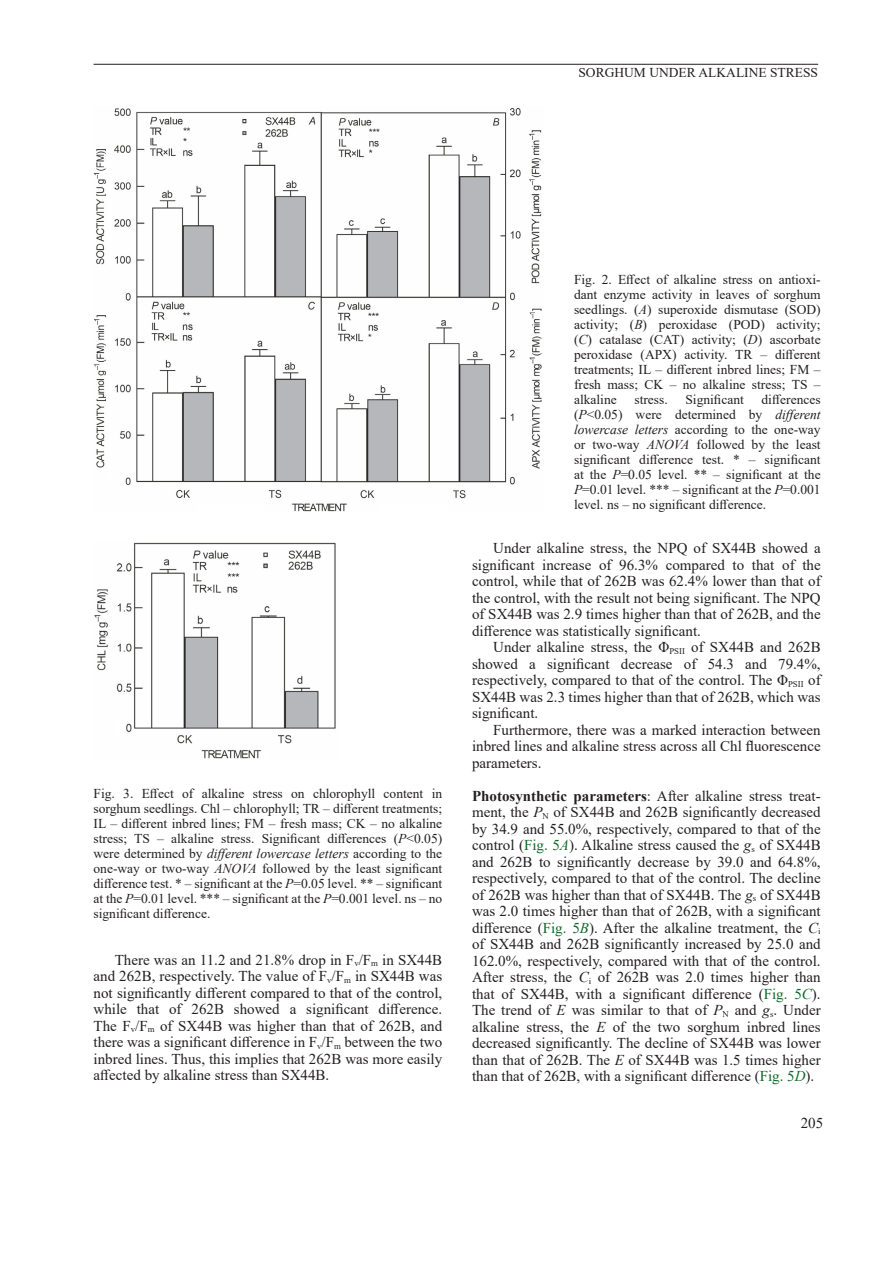
<style>
.page{position:relative;width:893px;height:1263px;background:#fff}
.page>*{position:absolute;margin:0;border:0;box-sizing:border-box;transform-origin:0 0}
.Text_odstavce_s_odsazením{font:15px/16.5px "Times New Roman";color:#231f20;text-align:justify}
.Text_odstavce{font:15px/16.5px "Times New Roman";color:#231f20;text-align:justify}
.Received_atd{font:13.5px/15px "Times New Roman";color:#231f20;text-align:justify}
.s1{font-style:italic}
.s2{font-weight:700}
.s3{color:#106827}
.s4{font-style:italic;color:#106827}
</style>
<div class="page">
<hr style="left:94px;top:64px;width:724px;height:1px;background:#231f20">
<img style="left:94px;top:108px;width:448px;height:404px">
<img style="left:94px;top:543px;width:242px;height:216px">
<p class="Received_atd" style="left:578px;top:65px;width:241px">SORGHUM UNDER ALKALINE STRESS</p>
<p class="Received_atd" style="left:94px;top:785px;width:350px">Fig. 3. Effect of alkaline stress on chlorophyll content in sorghum seedlings. Chl – chlorophyll; TR – different treatments; IL – different inbred lines; FM – fresh mass; CK – no alkaline stress; TS – alkaline stress. Significant differences (<span class="s1">P</span>&lt;0.05) were determined by <span class="s1">different lowercase letters</span> according to the one-way or two-way <span class="s1">ANOVA</span> followed by the least significant difference test. * – significant at the <span class="s1">P</span>=0.05 level. ** – significant at the <span class="s1">P</span>=0.01 level. *** – significant at the <span class="s1">P</span>=0.001 level. ns – no significant difference.</p>
<p class="Text_odstavce_s_odsazením" style="left:94px;top:951px;width:350px;text-indent:21px">There was an 11.2 and 21.8% drop in F<sub>v</sub>/F<sub>m</sub> in SX44B and 262B, respectively. The value of F<sub>v</sub>/F<sub>m</sub> in SX44B was not significantly different compared to that of the control, while that of 262B showed a significant difference.<br>The F<sub>v</sub>/F<sub>m</sub> of SX44B was higher than that of 262B, and there was a significant difference in F<sub>v</sub>/F<sub>m</sub> between the two inbred lines. Thus, this implies that 262B was more easily affected by alkaline stress than SX44B.</p>
<p class="Received_atd" style="left:574px;top:272px;width:248px">Fig. 2. Effect of alkaline stress on antioxi&shy;dant enzyme activity in leaves of sorghum seedlings. (<span class="s1">A</span>) superoxide dismutase (SOD) activity; (<span class="s1">B</span>) peroxidase (POD) activity; (<span class="s1">C</span>) catalase (CAT) activity; (<span class="s1">D</span>) ascorbate peroxidase (APX) activity. TR – different treatments; IL – different inbred lines; FM – fresh mass; CK – no alkaline stress; TS – alkaline</p>
<p class="Received_atd" style="left:574px;top:392px;width:248px;text-indent:187px">differences (<span class="s1">P</span>&lt;0.05) were determined by <span class="s1">different lowercase letters</span> according to the one-way or two-way <span class="s1">ANOVA</span> followed by the least significant difference test. * – significant at the <span class="s1">P</span>=0.05 level. ** – significant at the <span class="s1">P</span>=0.01 level. *** – significant at the <span class="s1">P</span>=0.001 level. ns – no significant difference.</p>
<p class="Received_atd" style="left:634px;top:392px;width:35px">stress.</p>
<p class="Received_atd" style="left:685px;top:392px;width:60px">Significant</p>
<p class="Text_odstavce_s_odsazením" style="left:472px;top:539px;width:350px;text-indent:21px">Under alkaline stress, the NPQ of SX44B showed a significant increase of 96.3% compared to that of the control, while that of 262B was 62.4% lower than that of the control, with the result not being significant. The NPQ of SX44B was 2.9 times higher than that of 262B, and the difference was statistically significant.</p>
<p class="Text_odstavce_s_odsazením" style="left:472px;top:638px;width:350px;text-indent:21px">Under alkaline stress, the Φ<sub>PSII</sub> of SX44B and 262B showed a significant decrease of 54.3 and 79.4%, respectively, compared to that of the control. The Φ<sub>PSII</sub> of SX44B was 2.3 times higher than that of 262B, which was significant.</p>
<p class="Text_odstavce_s_odsazením" style="left:472px;top:721px;width:350px;text-indent:21px">Furthermore, there was a marked interaction between inbred lines and alkaline stress across all Chl fluorescence parameters.</p>
<p class="Text_odstavce" style="left:472px;top:787px;width:350px"><span class="s2">Photosynthetic parameters</span>: After alkaline stress treat&shy;ment, the <span class="s1">P</span><sub>N</sub> of SX44B and 262B significantly decreased by 34.9 and 55.0%, respectively, compared to that of the control (<span class="s3">Fig. 5</span><span class="s4">A</span>). Alkaline stress caused the <span class="s1">g</span><sub>s</sub> of SX44B and 262B to significantly decrease by 39.0 and 64.8%, respectively, compared to that of the control. The decline of 262B was higher than that of SX44B. The <span class="s1">g</span><sub>s</sub> of SX44B was 2.0 times higher than that of 262B, with a significant difference (<span class="s3">Fig. 5</span><span class="s4">B</span>). After the alkaline treatment, the <span class="s1">C</span><sub>i </sub>of SX44B and 262B significantly increased by 25.0 and 162.0%, respectively, compared with that of the control.<br>After stress, the <span class="s1">C</span><sub>i</sub> of 262B was 2.0 times higher than that of SX44B, with a significant difference (<span class="s3">Fig. 5</span><span class="s4">C</span>).<br>The trend of <span class="s1">E</span> was similar to that of <span class="s1">P</span><sub>N</sub> and <span class="s1">g</span><sub>s</sub>. Under alkaline stress, the <span class="s1">E</span> of the two sorghum inbred lines decreased significantly. The decline of SX44B was lower than that of 262B. The <span class="s1">E</span> of SX44B was 1.5 times higher than that of 262B, with a significant difference (<span class="s3">Fig. 5</span><span class="s4">D</span>).</p>
<p class="Text_odstavce" style="left:801px;top:1114px;width:24px">205</p>
</div>
